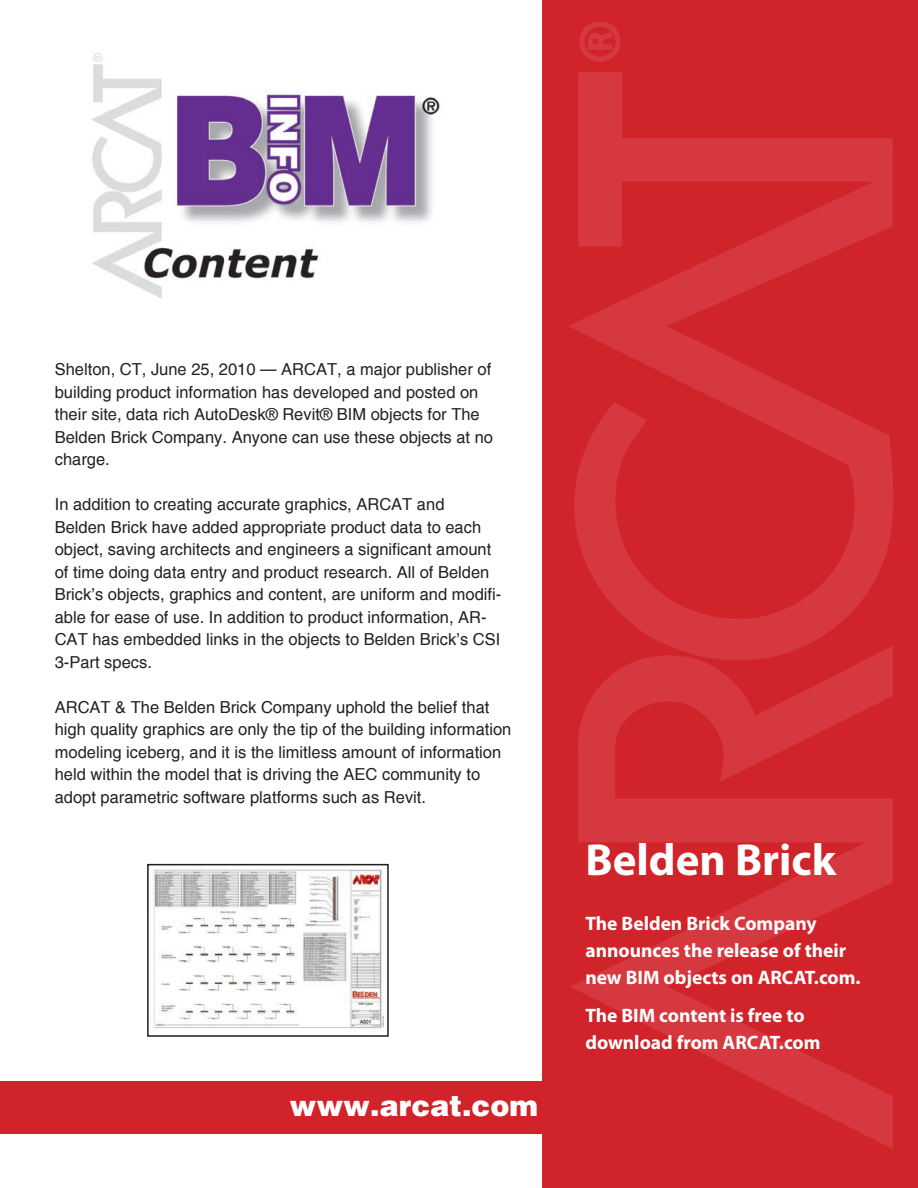
<style>
.page{position:relative;width:918px;height:1188px;background:#fff}
.page>*{position:absolute;margin:0;border:0;box-sizing:border-box;transform-origin:0 0}
.t1{font:700 45px "Myriad Pro";color:#fff}
.t2{font:900 28.5px "Helvetica";color:#fff}
.t3{font:700 19.5px/27px "Myriad Pro";color:#fff}
.t4{font:16.5px/22.5px "Helvetica";color:#231f20}
</style>
<div class="page">
<div style="left:543px;top:0;width:375px;height:1188px;background:#d1232a"></div>
<svg style="left:569px;top:72px;width:324px;height:572px"></svg>
<svg style="left:571px;top:644px;width:322px;height:505px"></svg>
<svg style="left:579px;top:21px;width:41px;height:41px"></svg>
<div style="left:0;top:1082px;width:554px;height:52px;background:#d1232a"></div>
<img style="left:92px;top:53px;width:348px;height:246px">
<img style="left:153px;top:869px;width:231px;height:160px">
<div style="left:147px;top:864px;width:242px;height:173px;border:2px solid #231f20"></div>
<p class="t4" style="left:55px;top:359px;width:440px">Shelton, CT, June 25, 2010 — ARCAT, a major publisher of building product information has developed and posted on their site, data rich AutoDesk® Revit® BIM objects for The Belden Brick Company. Anyone can use these objects at no charge.</p>
<p class="t4" style="left:55px;top:494px;width:448px">In addition to creating accurate graphics, ARCAT and<br>Belden Brick have added appropriate product data to each object, saving architects and engineers a significant amount of time doing data entry and product research. All of Belden Brick’s objects, graphics and content, are uniform and modifi&shy;able for ease of use. In addition to product information, AR-CAT has embedded links in the objects to Belden Brick’s CSI 3-Part specs.</p>
<p class="t4" style="left:55px;top:696px;width:458px">ARCAT &amp; The Belden Brick Company uphold the belief that high quality graphics are only the tip of the building information modeling iceberg, and it is the limitless amount of information held within the model that is driving the AEC community to adopt parametric software platforms such as Revit.</p>
<h2 class="t2" style="left:290px;top:1088px;width:250px">www.arcat.com</h2>
<h1 class="t1" style="left:585px;top:831px;width:252px">Belden Brick</h1>
<p class="t3" style="left:585px;top:910px;width:277px">The Belden Brick Company announces the release of their new BIM objects on ARCAT.com.</p>
<p class="t3" style="left:585px;top:1002px;width:237px">The BIM content is free to download from ARCAT.com</p>
</div>
